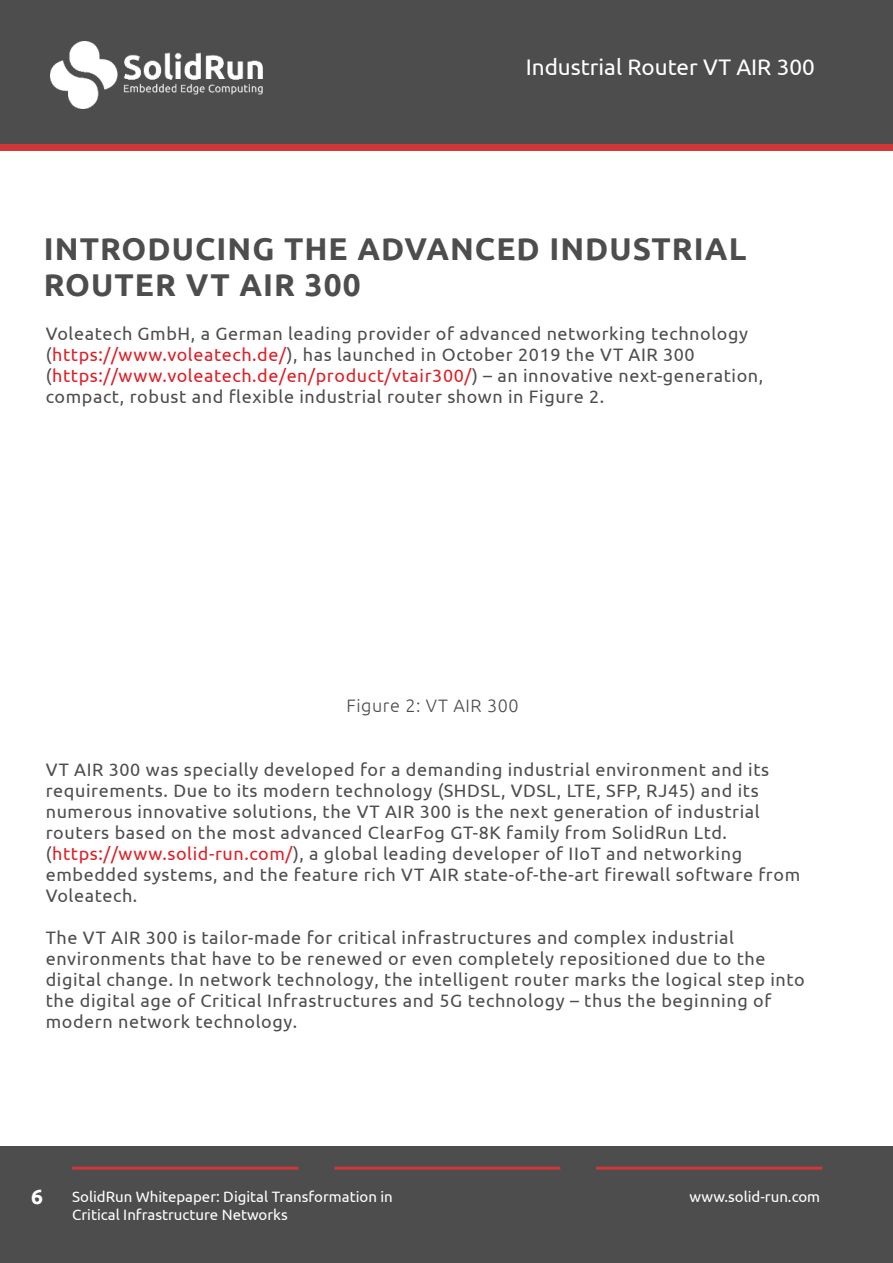
<style>
.page{position:relative;width:893px;height:1263px;background:#fff}
.page>*{position:absolute;margin:0;border:0;box-sizing:border-box;transform-origin:0 0}
.t1{font:700 31.5px/36px "Ubuntu";letter-spacing:.035em;color:#4d4d4d}
.t2{font:22.5px "Ubuntu";color:#fff}
.t3{font:700 21px "Ubuntu";color:#fff}
.t4{font:18px/21px "Ubuntu";letter-spacing:.035em;color:#4d4e4d}
.t5{font:300 18px "Ubuntu";letter-spacing:.035em;color:#4d4e4d}
.t6{font:15px/18px "Ubuntu";color:#fff}
.s1{color:#de2027}
</style>
<div class="page">
<div style="left:1px;top:0;width:892px;height:144px;background:#4d4d4d"></div>
<div style="left:1px;top:144px;width:892px;height:6px;background:#cf3739"></div>
<img style="left:50px;top:41px;width:213px;height:67px">
<div style="left:1px;top:1147px;width:892px;height:116px;background:#4d4d4d"></div>
<hr style="left:72px;top:1167px;width:226px;height:3px;background:#cf3739">
<hr style="left:334px;top:1167px;width:226px;height:3px;background:#cf3739">
<hr style="left:596px;top:1167px;width:226px;height:3px;background:#cf3739">
<p class="t2" style="left:526px;top:54px;width:290px">Industrial Router VT AIR 300</p>
<h1 class="t1" style="left:44px;top:230px;width:704px">INTRODUCING THE ADVANCED INDUSTRIAL<br>ROUTER VT AIR 300</h1>
<p class="t4" style="left:46px;top:323px;width:719px">Voleatech GmbH, a German leading provider of advanced networking technology (<span class="s1">https://www.voleatech.de/</span>), has launched in October 2019 the VT AIR 300 (<span class="s1">https://www.voleatech.de/en/product/vtair300/</span>) – an innovative next-generation, compact, robust and flexible industrial router shown in Figure 2.</p>
<p class="t5" style="left:346px;top:695px;width:174px">Figure 2: VT AIR 300</p>
<p class="t4" style="left:46px;top:758px;width:756px">VT AIR 300 was specially developed for a demanding industrial environment and its requirements. Due to its modern technology (SHDSL, VDSL, LTE, SFP, RJ45) and its numerous innovative solutions, the VT AIR 300 is the next generation of industrial routers based on the most advanced ClearFog GT-8K family from SolidRun Ltd. (<span class="s1">https://www.solid-run.com/</span>), a global leading developer of IIoT and networking embedded systems, and the feature rich VT AIR state-of-the-art firewall software from Voleatech.</p>
<p class="t4" style="left:46px;top:926px;width:760px">The VT AIR 300 is tailor-made for critical infrastructures and complex industrial environments that have to be renewed or even completely repositioned due to the digital change. In network technology, the intelligent router marks the logical step into the digital age of Critical Infrastructures and 5G technology – thus the beginning of modern network technology.</p>
<p class="t3" style="left:31px;top:1184px;width:13px">6</p>
<p class="t6" style="left:72px;top:1187px;width:322px">SolidRun Whitepaper: Digital Transformation in<br>Critical Infrastructure Networks</p>
<p class="t6" style="left:689px;top:1187px;width:132px">www.solid-run.com</p>
</div>
